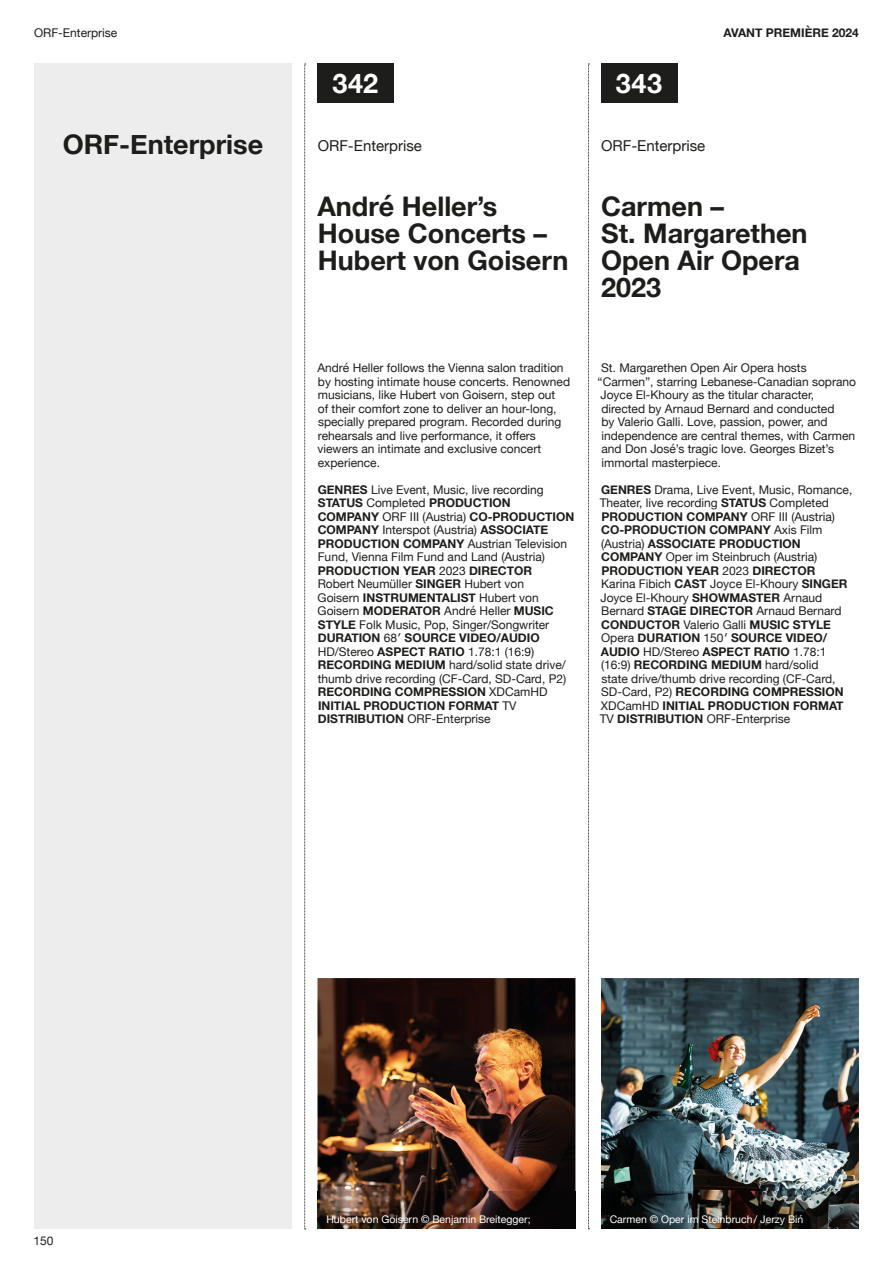
<style>
.page{position:relative;width:893px;height:1263px;background:#fff}
.page>*{position:absolute;margin:0;border:0;box-sizing:border-box;transform-origin:0 0}
.t1{font:700 27px/27px "Helvetica Neue";color:#1d1d1b}
.t2{font:700 27px "Helvetica Neue";letter-spacing:.02em;color:#fff}
.t3{font:15px "Helvetica Neue";color:#1d1d1b}
.t4{font:12px/13.5px "Helvetica Neue";color:#1d1d1b}
.t5{font:700 12px "Helvetica Neue";color:#1d1d1b}
.t6{font:10.5px "Helvetica Neue";color:#fff}
.s1{font-weight:700}
</style>
<div class="page">
<img style="left:601px;top:978px;width:258px;height:214px">
<div style="left:601px;top:64px;width:76px;height:39px;background:#1d1d1b"></div>
<img style="left:601px;top:1192px;width:258px;height:37px">
<img style="left:317px;top:978px;width:258px;height:214px">
<div style="left:317px;top:64px;width:77px;height:39px;background:#1d1d1b"></div>
<img style="left:317px;top:1192px;width:258px;height:37px">
<div style="left:34px;top:64px;width:258px;height:1165px;background:#ededed"></div>
<svg style="left:304px;top:64px;width:2px;height:1166px"></svg>
<svg style="left:588px;top:64px;width:1px;height:1165px"></svg>
<p class="t4" style="left:34px;top:27px;width:85px">ORF-Enterprise</p>
<p class="t5" style="left:723px;top:24px;width:137px">AVANT PREMIÈRE 2024</p>
<h1 class="t1" style="left:63px;top:131px;width:202px">ORF-Enterprise</h1>
<h1 class="t2" style="left:333px;top:62px;width:47px">342</h1>
<h1 class="t2" style="left:616px;top:62px;width:48px">343</h1>
<p class="t3" style="left:318px;top:135px;width:106px">ORF-Enterprise</p>
<p class="t3" style="left:601px;top:135px;width:106px">ORF-Enterprise</p>
<h1 class="t1" style="left:317px;top:193px;width:253px">André Heller’s<br>House Concerts –<br>Hubert von Goisern</h1>
<h1 class="t1" style="left:601px;top:193px;width:208px">Carmen –<br>St. Margarethen<br>Open Air Opera<br>2023</h1>
<p class="t4" style="left:317px;top:362px;width:254px">André Heller follows the Vienna salon tradition by hosting intimate house concerts. Renowned musicians, like Hubert von Goisern, step out<br>of their comfort zone to deliver an hour-long, specially prepared program. Recorded during rehearsals and live performance, it offers viewers an intimate and exclusive concert experience.</p>
<p class="t4" style="left:318px;top:483px;width:258px"><span class="s1">GENRES</span> Live Event, Music, live recording <span class="s1">STATUS</span> Completed <span class="s1">PRODUCTION COMPANY</span> ORF III (Austria) <span class="s1">CO-PRODUCTION COMPANY</span> Interspot (Austria) <span class="s1">ASSOCIATE PRODUCTION COMPANY</span> Austrian Television Fund, Vienna Film Fund and Land (Austria)<br><span class="s1">PRODUCTION YEAR</span> 2023 <span class="s1">DIRECTOR<br></span>Robert Neumüller <span class="s1">SINGER</span> Hubert von<br>Goisern <span class="s1">INSTRUMENTALIST</span> Hubert von Goisern <span class="s1">MODERATOR</span> André Heller <span class="s1">MUSIC STYLE</span> Folk Music, Pop, Singer/Songwriter <span class="s1">DURATION</span> 68′ <span class="s1">SOURCE VIDEO/AUDIO </span>HD/Stereo <span class="s1">ASPECT RATIO</span> 1.78:1 (16:9)<br><span class="s1">RECORDING MEDIUM</span> hard/solid state drive/ thumb drive recording (CF-Card, SD-Card, P2)<br><span class="s1">RECORDING COMPRESSION</span> XDCamHD <span class="s1">INITIAL PRODUCTION FORMAT</span> TV <span class="s1">DISTRIBUTION</span> ORF-Enterprise</p>
<p class="t4" style="left:601px;top:362px;width:207px">St. Margarethen Open Air Opera hosts</p>
<p class="t4" style="left:598px;top:375px;width:260px">“Carmen”, starring Lebanese-Canadian soprano</p>
<p class="t4" style="left:600px;top:389px;width:215px">Joyce El-Khoury as the titular character,</p>
<p class="t4" style="left:601px;top:402px;width:235px">directed by Arnaud Bernard and conducted</p>
<p class="t4" style="left:601px;top:416px;width:228px">by Valerio Galli. Love, passion, power, and</p>
<p class="t4" style="left:601px;top:429px;width:255px">independence are central themes, with Carmen</p>
<p class="t4" style="left:601px;top:443px;width:234px">and Don José’s tragic love. Georges Bizet’s</p>
<p class="t4" style="left:601px;top:456px;width:121px">immortal masterpiece.</p>
<p class="t4" style="left:600px;top:483px;width:254px"><span class="s1">GENRES</span> Drama, Live Event, Music, Romance, Theater, live recording <span class="s1">STATUS</span> Completed <span class="s1">PRODUCTION COMPANY</span> ORF III (Austria)<br><span class="s1">CO-PRODUCTION COMPANY</span> Axis Film (Austria) <span class="s1">ASSOCIATE PRODUCTION COMPANY</span> Oper im Steinbruch (Austria)<br><span class="s1">PRODUCTION YEAR</span> 2023 <span class="s1">DIRECTOR<br></span>Karina Fibich <span class="s1">CAST</span> Joyce El-Khoury <span class="s1">SINGER </span>Joyce El-Khoury <span class="s1">SHOWMASTER</span> Arnaud Bernard <span class="s1">STAGE DIRECTOR</span> Arnaud Bernard <span class="s1">CONDUCTOR</span> Valerio Galli <span class="s1">MUSIC STYLE </span>Opera <span class="s1">DURATION</span> 150′ <span class="s1">SOURCE VIDEO/ AUDIO</span> HD/Stereo <span class="s1">ASPECT RATIO</span> 1.78:1 (16:9) <span class="s1">RECORDING MEDIUM</span> hard/solid<br>state drive/thumb drive recording (CF-Card, SD-Card, P2) <span class="s1">RECORDING COMPRESSION </span>XDCamHD <span class="s1">INITIAL PRODUCTION FORMAT </span>TV <span class="s1">DISTRIBUTION</span> ORF-Enterprise</p>
<p class="t4" style="left:34px;top:1234px;width:22px">150</p>
<p class="t6" style="left:326px;top:1211px;width:206px">Hubert von Goisern © Benjamin Breitegger;</p>
<p class="t6" style="left:610px;top:1211px;width:195px">Carmen © Oper im Steinbruch / Jerzy Biń</p>
</div>
